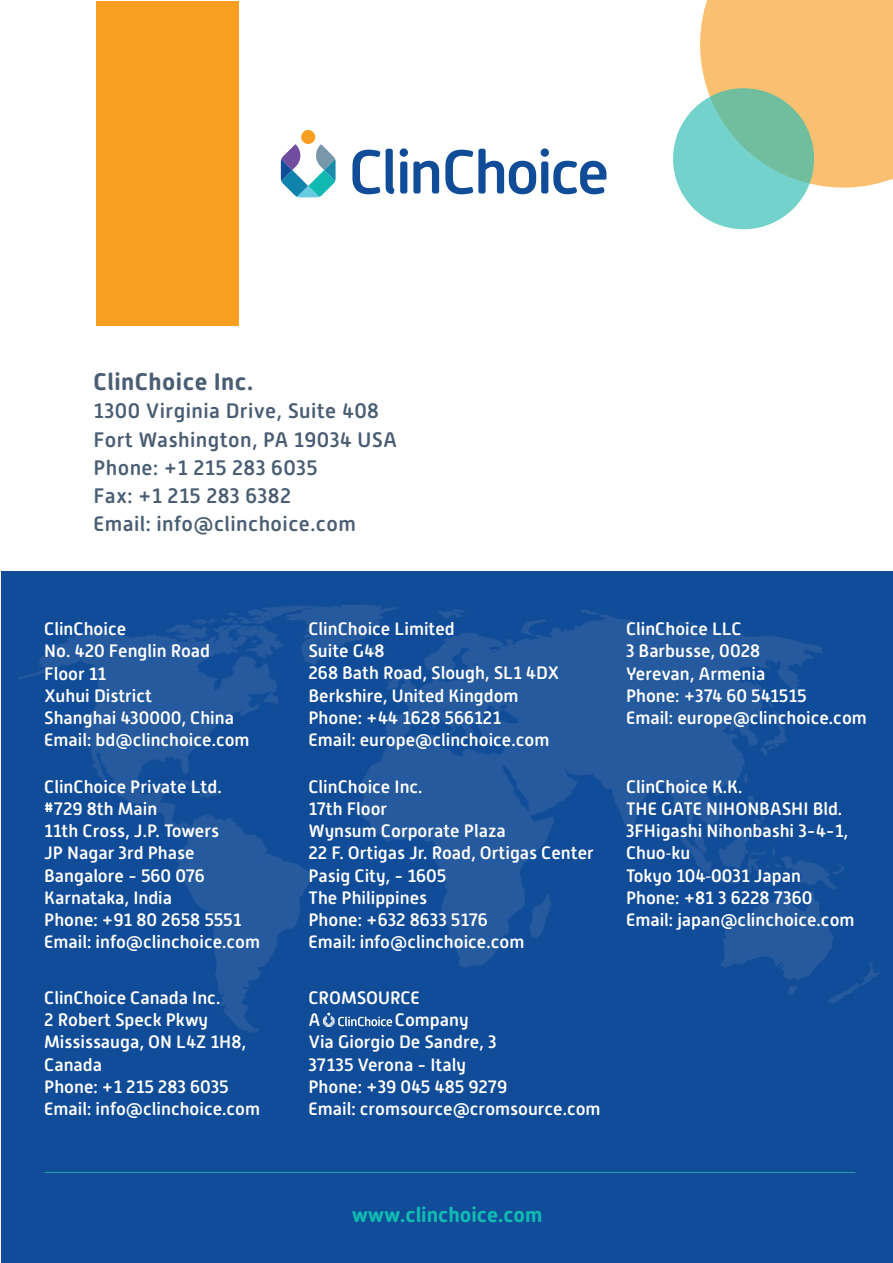
<style>
.page{position:relative;width:893px;height:1263px;background:#fff}
.page>*{position:absolute;margin:0;border:0;box-sizing:border-box;transform-origin:0 0}
.t1{font:700 24px "Alwyn New Rounded";letter-spacing:.02em;color:#4a5e73}
.t2{font:500 21px/28.2px "Alwyn New Rounded";letter-spacing:.02em;color:#4a5e73}
.t3{font:700 21px "Alwyn New Rounded";color:#10bab2}
.t4{font:500 18px/22.2px "Alwyn New Rounded";color:#fff}
.s1{font-family:"Myriad Pro";font-weight:400}
</style>
<div class="page">
<div style="left:1px;top:572px;width:892px;height:691px;background:#114c98"></div>
<div style="left:96px;top:2px;width:142px;height:324px;background:#f89e21"></div>
<svg style="left:281px;top:144px;width:55px;height:53px"></svg>
<div style="left:301px;top:130px;width:14px;height:14px;background:#f89e21;border-radius:50%"></div>
<svg style="left:352px;top:148px;width:87px;height:46px"></svg>
<svg style="left:445px;top:148px;width:161px;height:46px"></svg>
<div style="left:700px;top:0;width:193px;height:188px;background:#fac071"></div>
<svg style="left:673px;top:88px;width:141px;height:141px;background:#72caba"></svg>
<img style="left:18px;top:605px;width:861px;height:427px">
<svg style="left:323px;top:1012px;width:69px;height:15px"></svg>
<h1 class="t1" style="left:94px;top:368px;width:161px">ClinChoice Inc.</h1>
<p class="t2" style="left:94px;top:397px;width:305px">1300 Virginia Drive, Suite 408<br>Fort Washington, PA 19034 USA<br>Phone: +1 215 283 6035<br>Fax: +1 215 283 6382<br>Email: info@clinchoice.com</p>
<p class="t4" style="left:308px;top:618px;width:252px">ClinChoice Limited<br>Suite G48<br>268 Bath Road, Slough, SL1 4DX<br>Berkshire, United Kingdom<br>Phone: +44 1628 566121<br>Email: europe@clinchoice.com</p>
<p class="t4" style="left:44px;top:618px;width:207px">ClinChoice<br>No. 420 Fenglin Road<br>Floor 11<br>Xuhui District<br>Shanghai 430000, China<br>Email: bd@clinchoice.com</p>
<p class="t4" style="left:626px;top:618px;width:242px">ClinChoice LLC<br>3 Barbusse, 0028<br>Yerevan, Armenia<br>Phone: +374 60 541515<br>Email: europe@clinchoice.com</p>
<p class="t4" style="left:308px;top:775px;width:287px">ClinChoice Inc.<br>17th Floor<br>Wynsum Corporate Plaza<br>22 F. Ortigas Jr. Road, Ortigas Center<br>Pasig City, - 1605<br>The Philippines<br>Phone: +632 8633 5176<br>Email: info@clinchoice.com</p>
<p class="t4" style="left:44px;top:775px;width:217px">ClinChoice Private Ltd. #729 8th Main<br>11th Cross, J.P. Towers<br>JP Nagar 3rd Phase<br>Bangalore - 560 076<br>Karnataka, India<br>Phone: +91 80 2658 5551<br>Email: info@clinchoice.com</p>
<p class="t4" style="left:626px;top:775px;width:230px">ClinChoice K.K.<br>THE GATE NIHONBASHI Bld.<br>3FHigashi Nihonbashi 3-4-1,<br>Chuo<span class="s1">‐</span>ku<br>Tokyo 104<span class="s1">‐</span>0031 Japan<br>Phone: +81 3 6228 7360<br>Email: japan@clinchoice.com</p>
<p class="t4" style="left:44px;top:987px;width:217px">ClinChoice Canada Inc.<br>2 Robert Speck Pkwy<br>Mississauga, ON L4Z 1H8,<br>Canada<br>Phone: +1 215 283 6035<br>Email: info@clinchoice.com</p>
<p class="t4" style="left:308px;top:987px;width:113px">CROMSOURCE<br>A</p>
<p class="t4" style="left:308px;top:1009px;width:294px;text-indent:86px">Company<br>Via Giorgio De Sandre, 3<br>37135 Verona - Italy<br>Phone: +39 045 485 9279<br>Email: cromsource@cromsource.com</p>
<p class="t3" style="left:352px;top:1202px;width:192px">www.clinchoice.com</p>
</div>
